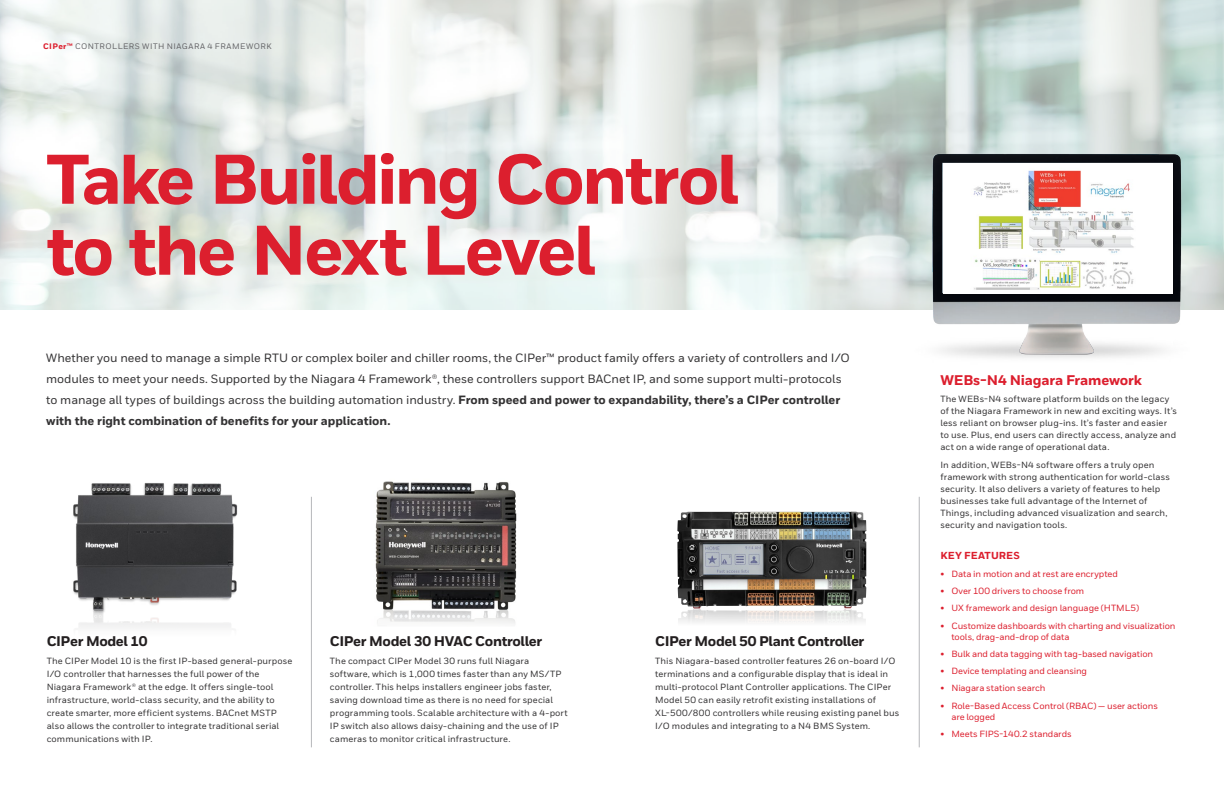
<style>
.page{position:relative;width:1224px;height:792px;background:#fff}
.page>*{position:absolute;margin:0;border:0;box-sizing:border-box;transform-origin:0 0}
.t1{font:800 70px/71px "Honeywell Sans";letter-spacing:-.04em;color:#dc1f2e}
.t2{font:800 14px "Honeywell Sans";letter-spacing:-.03em;color:#231f20}
.t3{font:800 14px "Honeywell Sans";letter-spacing:-.015em;color:#dc1f2e}
.t4{font:500 12px/21px "Honeywell Sans";letter-spacing:-.005em;color:#333233}
.t5{font:800 10.2px "Honeywell Sans";letter-spacing:.01em;color:#dc1f2e}
.t6{font:500 9px/13px "Honeywell Sans";letter-spacing:.01em;color:#333233}
.t7{font:500 9px/11px "Honeywell Sans";letter-spacing:-.01em;color:#dc1f2e}
.t8{font:500 8px "Honeywell Sans";letter-spacing:.065em;color:#636366}
.s1{font-weight:800;color:#dc1f2e}
.s2{font-weight:800}
</style>
<div class="page">
<img style="left:677px;top:511px;width:189px;height:112px">
<svg style="left:0;top:0;width:1224px;height:310px"></svg>
<hr style="left:919px;top:497px;width:1px;height:250px;background:#bcbdc0">
<hr style="left:311px;top:497px;width:1px;height:250px;background:#bcbdc0">
<img style="left:73px;top:483px;width:165px;height:145px">
<img style="left:375px;top:481px;width:142px;height:143px">
<img style="left:911px;top:141px;width:292px;height:217px">
<img style="left:943px;top:164px;width:229px;height:130px">
<p class="t8" style="left:43px;top:42px;width:230px"><span class="s1">CIPer™</span> CONTROLLERS WITH NIAGARA 4 FRAMEWORK</p>
<h1 class="t1" style="left:46px;top:146px;width:694px">Take Building Control to the Next Level</h1>
<p class="t4" style="left:46px;top:348px;width:805px">Whether you need to manage a simple RTU or complex boiler and chiller rooms, the CIPer™ product family offers a variety of controllers and I/O modules to meet your needs. Supported by the Niagara 4 Framework®, these controllers support BACnet IP, and some support multi-protocols to manage all types of buildings across the building automation industry. <span class="s2">From speed and power to expandability, there’s a CIPer controller with the right combination of benefits for your application.</span></p>
<h2 class="t2" style="left:47px;top:633px;width:102px">CIPer Model 10</h2>
<p class="t6" style="left:47px;top:654px;width:247px">The CIPer Model 10 is the first IP-based general-purpose I/O controller that harnesses the full power of the Niagara Framework® at the edge. It offers single-tool infrastructure, world-class security, and the ability to create smarter, more efficient systems. BACnet MSTP also allows the controller to integrate traditional serial communications with IP.</p>
<h2 class="t2" style="left:330px;top:633px;width:214px">CIPer Model 30 HVAC Controller</h2>
<p class="t6" style="left:330px;top:654px;width:239px">The compact CIPer Model 30 runs full Niagara software, which is 1,000 times faster than any MS/TP controller. This helps installers engineer jobs faster, saving download time as there is no need for special programming tools. Scalable architecture with a 4-port IP switch also allows daisy-chaining and the use of IP cameras to monitor critical infrastructure.</p>
<h2 class="t2" style="left:655px;top:633px;width:211px">CIPer Model 50 Plant Controller</h2>
<p class="t6" style="left:655px;top:654px;width:246px">This Niagara-based controller features 26 on-board I/O terminations and a configurable display that is ideal in multi-protocol Plant Controller applications. The CIPer Model 50 can easily retrofit existing installations of XL-500/800 controllers while reusing existing panel bus I/O modules and integrating to a N4 BMS System.</p>
<h2 class="t3" style="left:940px;top:372px;width:203px">WEBs-N4 Niagara Framework</h2>
<p class="t6" style="left:940px;top:393px;width:238px;line-height:12px">The WEBs-N4 software platform builds on the legacy of the Niagara Framework in new and exciting ways. It’s less reliant on browser plug-ins. It’s faster and easier to use. Plus, end users can directly access, analyze and act on a wide range of operational data.</p>
<p class="t6" style="left:940px;top:459px;width:231px;line-height:12px">In addition, WEBs-N4 software offers a truly open framework with strong authentication for world-class security. It also delivers a variety of features to help businesses take full advantage of the Internet of Things, including advanced visualization and search, security and navigation tools.</p>
<p class="t5" style="left:940px;top:549px;width:81px">KEY FEATURES</p>
<p class="t7" style="left:940px;top:568px;width:179px">• Data in motion and at rest are encrypted</p>
<p class="t7" style="left:940px;top:586px;width:145px">• Over 100 drivers to choose from</p>
<p class="t7" style="left:940px;top:603px;width:200px">• UX framework and design language (HTML5)</p>
<p class="t7" style="left:951px;top:620px;width:226px;text-indent:-11px">• Customize dashboards with charting and visualization tools, drag-and-drop of data</p>
<p class="t7" style="left:940px;top:648px;width:214px">• Bulk and data tagging with tag-based navigation</p>
<p class="t7" style="left:940px;top:666px;width:148px">• Device templating and cleansing</p>
<p class="t7" style="left:940px;top:683px;width:106px">• Niagara station search</p>
<p class="t7" style="left:951px;top:700px;width:208px;text-indent:-11px">• Role-Based Access Control (RBAC) — user actions are logged</p>
<p class="t7" style="left:940px;top:729px;width:133px">• Meets FIPS-140.2 standards</p>
</div>
